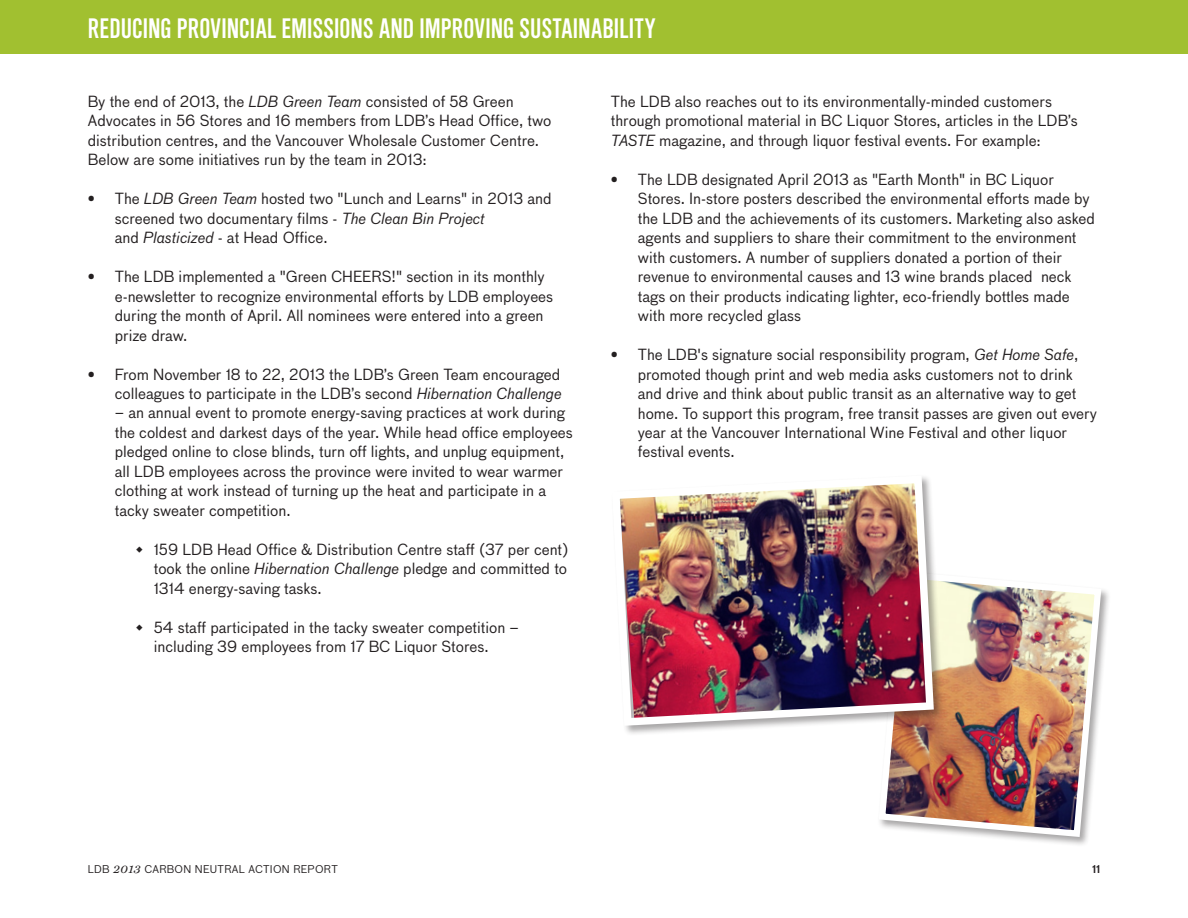
<style>
.page{position:relative;width:1188px;height:918px;background:#fff}
.page>*{position:absolute;margin:0;border:0;box-sizing:border-box;transform-origin:0 0}
.t1{font:27px "Alpin Gothic CG No 2";letter-spacing:.005em;color:#fff}
.t2{font:15px/19.5px "Bau LF";color:#231f20}
.t3{font:10.5px "Bau LF";letter-spacing:.03em;color:#231f20}
.t4{font:500 10.5px "Bau LF";color:#231f20}
.s1{font-style:italic}
.s2{font-family:"Miller Text";font-style:italic;font-size:12px}
</style>
<div class="page">
<div style="left:0;top:0;width:1188px;height:54px;background:#a1c030"></div>
<div style="left:877px;top:570px;width:234px;height:277px;background:#231f20;opacity:.4"></div>
<img style="left:877px;top:570px;width:228px;height:270px">
<div style="left:611px;top:474px;width:333px;height:262px;background:#231f20;opacity:.4"></div>
<img style="left:611px;top:474px;width:327px;height:256px">
<h1 class="t1" style="left:88px;top:13px;width:569px">REDUCING PROVINCIAL EMISSIONS AND IMPROVING SUSTAINABILITY</h1>
<h1 class="t1" style="left:88px;top:13px;width:189px">MEASURED ACTIVIT ES</h1>
<p class="t2" style="left:88px;top:91px;width:465px">By the end of 2013, the <span class="s1">LDB Green Team</span> consisted of 58 Green Advocates in 56 Stores and 16 members from LDB’s Head Office, two distribution centres, and the Vancouver Wholesale Customer Centre.<br>Below are some initiatives run by the team in 2013:</p>
<p class="t2" style="left:115px;top:189px;width:438px;text-indent:-27px">• The <span class="s1">LDB Green Team</span> hosted two "Lunch and Learns" in 2013 and screened two documentary films - <span class="s1">The Clean Bin Project<br></span>and <span class="s1">Plasticized</span> - at Head Office.</p>
<p class="t2" style="left:115px;top:267px;width:440px;text-indent:-27px">• The LDB implemented a "Green CHEERS!" section in its monthly e-newsletter to recognize environmental efforts by LDB employees during the month of April. All nominees were entered into a green prize draw.</p>
<p class="t2" style="left:88px;top:364px;width:475px;text-align:right">• From November 18 to 22, 2013 the LDB’s Green Team encouraged colleagues to participate in the LDB’s second <span class="s1">Hibernation Challenge</span></p>
<p class="t2" style="left:115px;top:403px;width:460px">– an annual event to promote energy-saving practices at work during the coldest and darkest days of the year. While head office employees pledged online to close blinds, turn off lights, and unplug equipment, all LDB employees across the province were invited to wear warmer clothing at work instead of turning up the heat and participate in a tacky sweater competition.</p>
<p class="t2" style="left:154px;top:540px;width:416px;text-align:justify">159 LDB Head Office &amp; Distribution Centre staff (37 per cent) took the online <span class="s1">Hibernation Challenge</span> pledge and committed to 1314 energy-saving tasks.</p>
<p class="t2" style="left:154px;top:618px;width:367px">54 staff participated in the tacky sweater competition – including 39 employees from 17 BC Liquor Stores.</p>
<p class="t2" style="left:611px;top:91px;width:469px">The LDB also reaches out to its environmentally-minded customers through promotional material in BC Liquor Stores, articles in the LDB’s<br><span class="s1">TASTE</span> magazine, and through liquor festival events. For example:</p>
<p class="t2" style="left:638px;top:169px;width:459px;text-indent:-27px">• The LDB designated April 2013 as "Earth Month" in BC Liquor Stores. In-store posters described the environmental efforts made by the LDB and the achievements of its customers. Marketing also asked agents and suppliers to share their commitment to the environment with customers. A number of suppliers donated a portion of their revenue to environmental causes and 13 wine brands placed neck tags on their products indicating lighter, eco-friendly bottles made with more recycled glass</p>
<p class="t2" style="left:638px;top:345px;width:461px;text-indent:-27px">• The LDB's signature social responsibility program, <span class="s1">Get Home Safe</span>, promoted though print and web media asks customers not to drink and drive and think about public transit as an alternative way to get home. To support this program, free transit passes are given out every year at the Vancouver International Wine Festival and other liquor festival events.</p>
<p class="t3" style="left:88px;top:863px;width:252px">LDB <span class="s2">2013</span> CARBON NEUTRAL ACTION REPORT</p>
<p class="t4" style="left:1092px;top:863px;width:10px">11</p>
</div>
